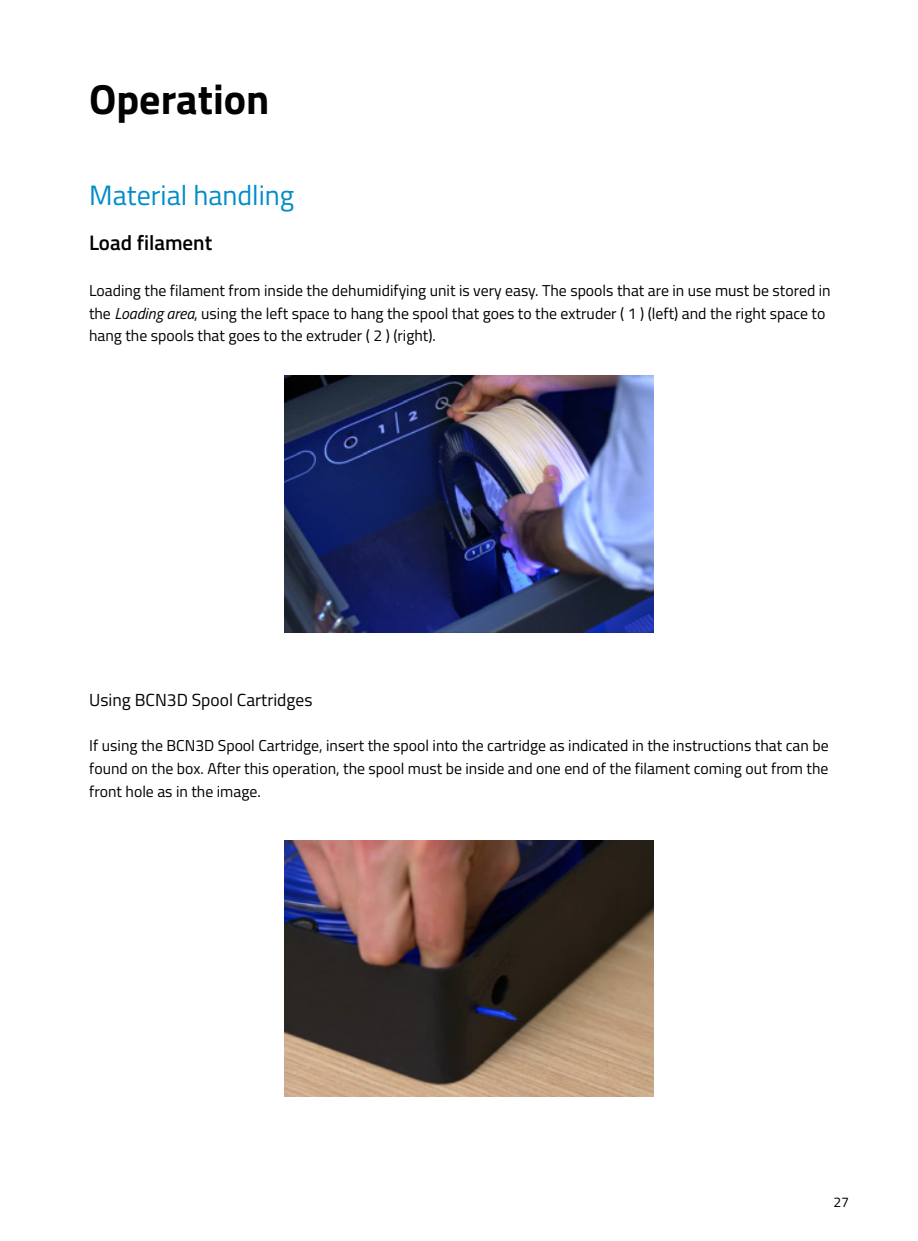
<style>
.page{position:relative;width:918px;height:1241px;background:#fff}
.page>*{position:absolute;margin:0;border:0;box-sizing:border-box;transform-origin:0 0}
.t1{font:700 42px "Titillium Web";color:#020203}
.t2{font:28px "Titillium Web";color:#008dca}
.t3{font:600 21px "Titillium Web";color:#000}
.t4{font:17.5px "Titillium Web";color:#000}
.t5{font:15.75px/22.8px "Titillium Web";color:#000}
.t6{font:14px "Titillium Web";color:#000}
.s1{font-style:italic}
</style>
<div class="page">
<img style="left:285px;top:376px;width:369px;height:256px">
<img style="left:284px;top:840px;width:370px;height:256px">
<h1 class="t1" style="left:89px;top:67px;width:182px">Operation</h1>
<h2 class="t2" style="left:89px;top:174px;width:206px">Material handling</h2>
<h3 class="t3" style="left:89px;top:227px;width:125px">Load filament</h3>
<p class="t5" style="left:89px;top:278px;width:743px">Loading the filament from inside the dehumidifying unit is very easy. The spools that are in use must be stored in the <span class="s1">Loading area</span>, using the left space to hang the spool that goes to the extruder ( 1 ) (left) and the right space to hang the spools that goes to the extruder ( 2 ) (right).</p>
<p class="t4" style="left:89px;top:686px;width:225px">Using BCN3D Spool Cartridges</p>
<p class="t5" style="left:89px;top:733px;width:741px;text-align:justify">If using the BCN3D Spool Cartridge, insert the spool into the cartridge as indicated in the instructions that can be found on the box. After this operation, the spool must be inside and one end of the filament coming out from the front hole as in the image.</p>
<p class="t6" style="left:833px;top:1191px;width:17px">27</p>
</div>
